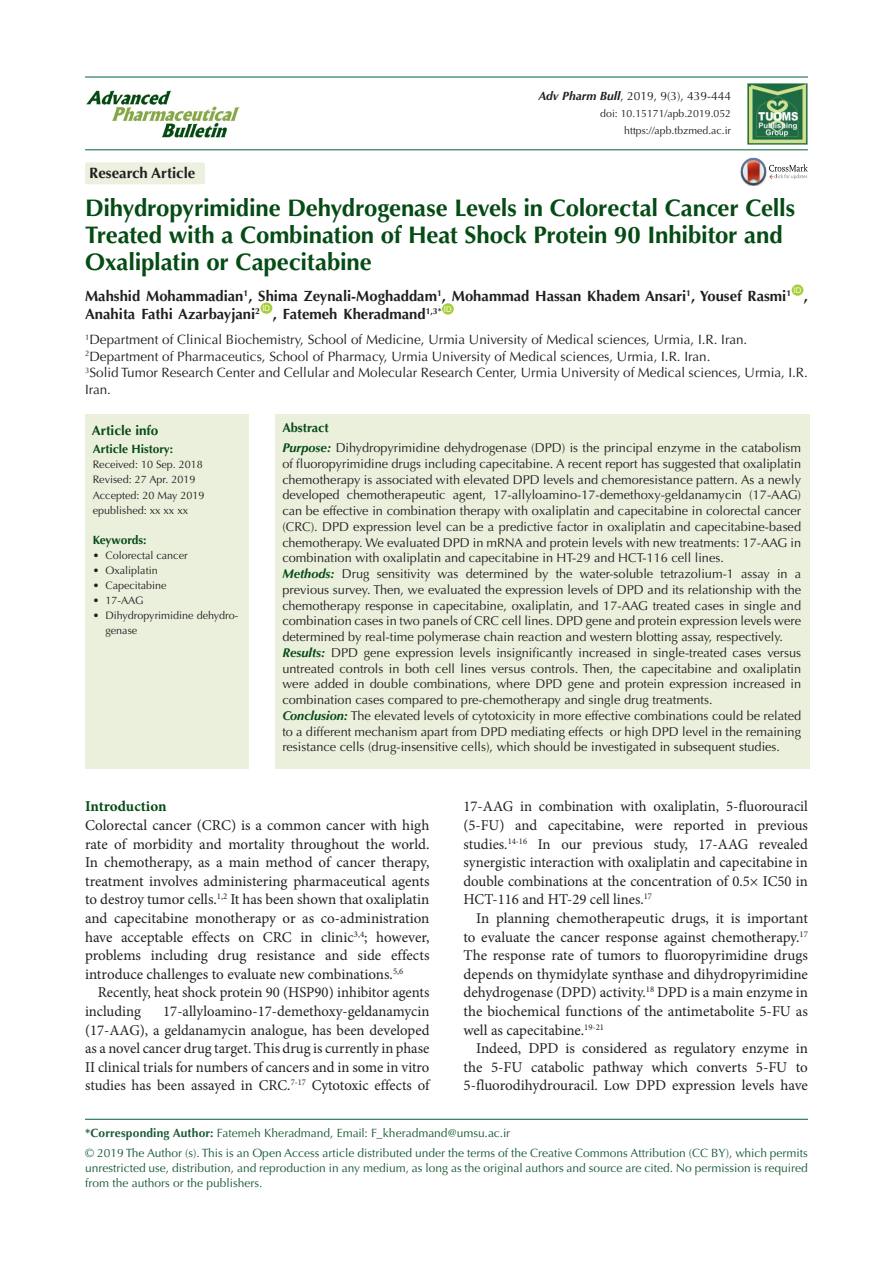
<style>
.page{position:relative;width:893px;height:1263px;background:#fff}
.page>*{position:absolute;margin:0;border:0;box-sizing:border-box;transform-origin:0 0}
.t1{font:700 24px/27px "Optima LT Std";letter-spacing:-.01em;color:#054b14}
.t2{font:15px/18.6px "Minion Pro";color:#231f20;text-align:justify}
.t3{font:700 15px "Optima LT Std";color:#231f20}
.t4{font:700 15px "Minion Pro";letter-spacing:-.005em;color:#054b14}
.t5{font:700 14.85px "Optima LT Std";color:#231f20}
.t6{font:13.5px/16.5px "Optima LT Std";color:#231f20}
.t7{font:700 13.5px "Optima LT Std";color:#054b14}
.t8{font:12.75px/15.8px "Optima LT Std";color:#231f20;text-align:justify}
.t9{font:700 12.75px "Optima LT Std";color:#054b14}
.corresponding{font:12px/15px "Optima LT Std";color:#195a37;text-align:justify}
.t10{font:12px "Optima LT Std";color:#231f20}
.t11{font:700 12px "Optima LT Std";color:#054b14}
.t12{font:700 12px "Optima LT Std";letter-spacing:-.02em;color:#054b14}
.t13{font:10.8px/15px "Optima LT Std";color:#231f20}
.t14{font:10.5px "Optima LT Std";color:#231f20}
.t15{font:7.8px "Arial";color:#fff}
.s1{font-weight:700;font-style:italic}
.s2{font-weight:700;font-style:italic;color:#054b14}
.s3{font-weight:700}
</style>
<div class="page">
<hr style="left:85px;top:149px;width:723px;height:1px;background:#1e7252">
<hr style="left:85px;top:76px;width:723px;height:2px;background:#1e7252">
<div style="left:792px;top:284px;width:11px;height:12px;background:#a6ce39;border-radius:50%"></div>
<div style="left:261px;top:302px;width:11px;height:12px;background:#a6ce39;border-radius:50%"></div>
<div style="left:442px;top:303px;width:12px;height:12px;background:#a6ce39;border-radius:50%"></div>
<div style="left:85px;top:162px;width:120px;height:22px;background:#ebf1de;border-radius:2px"></div>
<div style="left:85px;top:414px;width:163px;height:355px;background:#ebf0dc"></div>
<div style="left:275px;top:414px;width:535px;height:355px;background:#ebf0dc"></div>
<svg style="left:741px;top:158px;width:67px;height:27px"></svg>
<img style="left:748px;top:84px;width:60px;height:61px">
<hr style="left:85px;top:1119px;width:723px;height:1px;background:#1e7252">
<img style="left:86px;top:90px;width:154px;height:48px">
<p class="t3" style="left:89px;top:164px;width:108px">Research Article</p>
<p class="t10" style="left:538px;top:89px;width:194px"><span class="s1">Adv Pharm Bull</span>, 2019, 9(3), 439-444</p>
<p class="t14" style="left:600px;top:108px;width:132px">doi: 10.15171/apb.2019.052</p>
<p class="t14" style="left:624px;top:125px;width:108px">https://apb.tbzmed.ac.ir</p>
<p class="t1" style="left:85px;top:195px;width:711px">Dihydropyrimidine Dehydrogenase Levels in Colorectal Cancer Cells<br>Treated with a Combination of Heat Shock Protein 90 Inhibitor and<br>Oxaliplatin or Capecitabine</p>
<p class="t5" style="left:85px;top:287px;width:708px">Mahshid Mohammadian<sup>1</sup>, Shima Zeynali-Moghaddam<sup>1</sup>, Mohammad Hassan Khadem Ansari<sup>1</sup>, Yousef Rasmi<sup>1</sup></p>
<p class="t15" style="left:793px;top:285px;width:9px">ID</p>
<p class="t5" style="left:804px;top:287px;width:6px">,</p>
<p class="t5" style="left:85px;top:305px;width:177px">Anahita Fathi Azarbayjani<sup>2</sup></p>
<p class="t15" style="left:262px;top:303px;width:9px">ID</p>
<p class="t5" style="left:273px;top:305px;width:170px">, Fatemeh Kheradmand<sup>1,3*</sup></p>
<p class="t15" style="left:444px;top:304px;width:9px">ID</p>
<p class="t6" style="left:85px;top:332px;width:664px"><sup>1</sup>Department of Clinical Biochemistry, School of Medicine, Urmia University of Medical sciences, Urmia, I.R. Iran.</p>
<p class="t6" style="left:85px;top:348px;width:627px"><sup>2</sup>Department of Pharmaceutics, School of Pharmacy, Urmia University of Medical sciences, Urmia, I.R. Iran.</p>
<p class="t6" style="left:85px;top:365px;width:724px"><sup>3</sup>Solid Tumor Research Center and Cellular and Molecular Research Center, Urmia University of Medical sciences, Urmia, I.R.<br>Iran.</p>
<p class="t7" style="left:92px;top:423px;width:68px">Article info</p>
<p class="t11" style="left:93px;top:442px;width:82px">Article History:</p>
<p class="t13" style="left:93px;top:457px;width:112px">Received: 10 Sep. 2018</p>
<p class="t13" style="left:93px;top:472px;width:104px">Revised: 27 Apr. 2019</p>
<p class="t13" style="left:93px;top:487px;width:113px">Accepted: 20 May 2019</p>
<p class="t13" style="left:93px;top:502px;width:97px">epublished: xx xx xx</p>
<p class="t12" style="left:93px;top:532px;width:55px">Keywords:</p>
<p class="t13" style="left:93px;top:547px;width:96px">• Colorectal cancer</p>
<p class="t13" style="left:93px;top:562px;width:66px">• Oxaliplatin</p>
<p class="t13" style="left:93px;top:577px;width:75px">• Capecitabine</p>
<p class="t13" style="left:93px;top:592px;width:52px">• 17-AAG</p>
<p class="t13" style="left:105px;top:607px;width:134px;text-indent:-13px">• Dihydropyrimidine dehydro&shy;genase</p>
<p class="t9" style="left:282px;top:420px;width:48px">Abstract</p>
<p class="t8" style="left:282px;top:440px;width:520px"><span class="s2">Purpose:</span> Dihydropyrimidine dehydrogenase (DPD) is the principal enzyme in the catabolism of fluoropyrimidine drugs including capecitabine. A recent report has suggested that oxaliplatin chemotherapy is associated with elevated DPD levels and chemoresistance pattern. As a newly developed chemotherapeutic agent, 17-allyloamino-17-demethoxy-geldanamycin (17-AAG) can be effective in combination therapy with oxaliplatin and capecitabine in colorectal cancer (CRC). DPD expression level can be a predictive factor in oxaliplatin and capecitabine-based chemotherapy. We evaluated DPD in mRNA and protein levels with new treatments: 17-AAG in combination with oxaliplatin and capecitabine in HT-29 and HCT-116 cell lines.</p>
<p class="t8" style="left:282px;top:566px;width:520px"><span class="s2">Methods:</span> Drug sensitivity was determined by the water-soluble tetrazolium-1 assay in a previous survey. Then, we evaluated the expression levels of DPD and its relationship with the chemotherapy response in capecitabine, oxaliplatin, and 17-AAG treated cases in single and combination cases in two panels of CRC cell lines. DPD gene and protein expression levels were determined by real-time polymerase chain reaction and western blotting assay, respectively.</p>
<p class="t8" style="left:282px;top:645px;width:520px"><span class="s2">Results:</span> DPD gene expression levels insignificantly increased in single-treated cases versus untreated controls in both cell lines versus controls. Then, the capecitabine and oxaliplatin were added in double combinations, where DPD gene and protein expression increased in combination cases compared to pre-chemotherapy and single drug treatments.</p>
<p class="t8" style="left:282px;top:708px;width:520px"><span class="s2">Conclusion:</span> The elevated levels of cytotoxicity in more effective combinations could be related to a different mechanism apart from DPD mediating effects or high DPD level in the remaining resistance cells (drug-insensitive cells), which should be investigated in subsequent studies.</p>
<p class="t2" style="left:463px;top:797px;width:346px">17-AAG in combination with oxaliplatin, 5-fluorouracil (5-FU) and capecitabine, were reported in previous studies.<sup>14-16</sup> In our previous study, 17-AAG revealed synergistic interaction with oxaliplatin and capecitabine in double combinations at the concentration of 0.5× IC50 in HCT-116 and HT-29 cell lines.<sup>17</sup></p>
<p class="t2" style="left:463px;top:909px;width:346px;text-indent:13px">In planning chemotherapeutic drugs, it is important to evaluate the cancer response against chemotherapy.<sup>17<br></sup>The response rate of tumors to fluoropyrimidine drugs depends on thymidylate synthase and dihydropyrimidine dehydrogenase (DPD) activity.<sup>18</sup> DPD is a main enzyme in the biochemical functions of the antimetabolite 5-FU as well as capecitabine.<sup>19-21</sup></p>
<p class="t2" style="left:463px;top:1039px;width:346px;text-indent:13px">Indeed, DPD is considered as regulatory enzyme in the 5-FU catabolic pathway which converts 5-FU to 5-fluorodihydrouracil. Low DPD expression levels have</p>
<p class="corresponding" style="left:85px;top:1126px;width:427px"><span class="s3">*Corresponding Author:</span> Fatemeh Kheradmand, Email: F_kheradmand@umsu.ac.ir</p>
<p class="corresponding" style="left:85px;top:1145px;width:724px">© 2019 The Author (s). This is an Open Access article distributed under the terms of the Creative Commons Attribution (CC BY), which permits unrestricted use, distribution, and reproduction in any medium, as long as the original authors and source are cited. No permission is required from the authors or the publishers.</p>
<p class="t4" style="left:85px;top:796px;width:83px">Introduction</p>
<p class="t2" style="left:85px;top:816px;width:346px">Colorectal cancer (CRC) is a common cancer with high rate of morbidity and mortality throughout the world.<br>In chemotherapy, as a main method of cancer therapy, treatment involves administering pharmaceutical agents to destroy tumor cells.<sup>1,2</sup> It has been shown that oxaliplatin and capecitabine monotherapy or as co-administration have acceptable effects on CRC in clinic<sup>3,4</sup>; however, problems including drug resistance and side effects introduce challenges to evaluate new combinations.<sup>5,6</sup></p>
<p class="t2" style="left:85px;top:983px;width:346px;text-indent:13px">Recently, heat shock protein 90 (HSP90) inhibitor agents including</p>
<p class="t2" style="left:85px;top:1002px;width:346px;text-indent:78px">17-allyloamino-17-demethoxy-geldanamycin (17-AAG), a geldanamycin analogue, has been developed as a novel cancer drug target. This drug is currently in phase II clinical trials for numbers of cancers and in some in vitro studies has been assayed in CRC.<sup>7-17</sup> Cytotoxic effects of</p>
</div>
